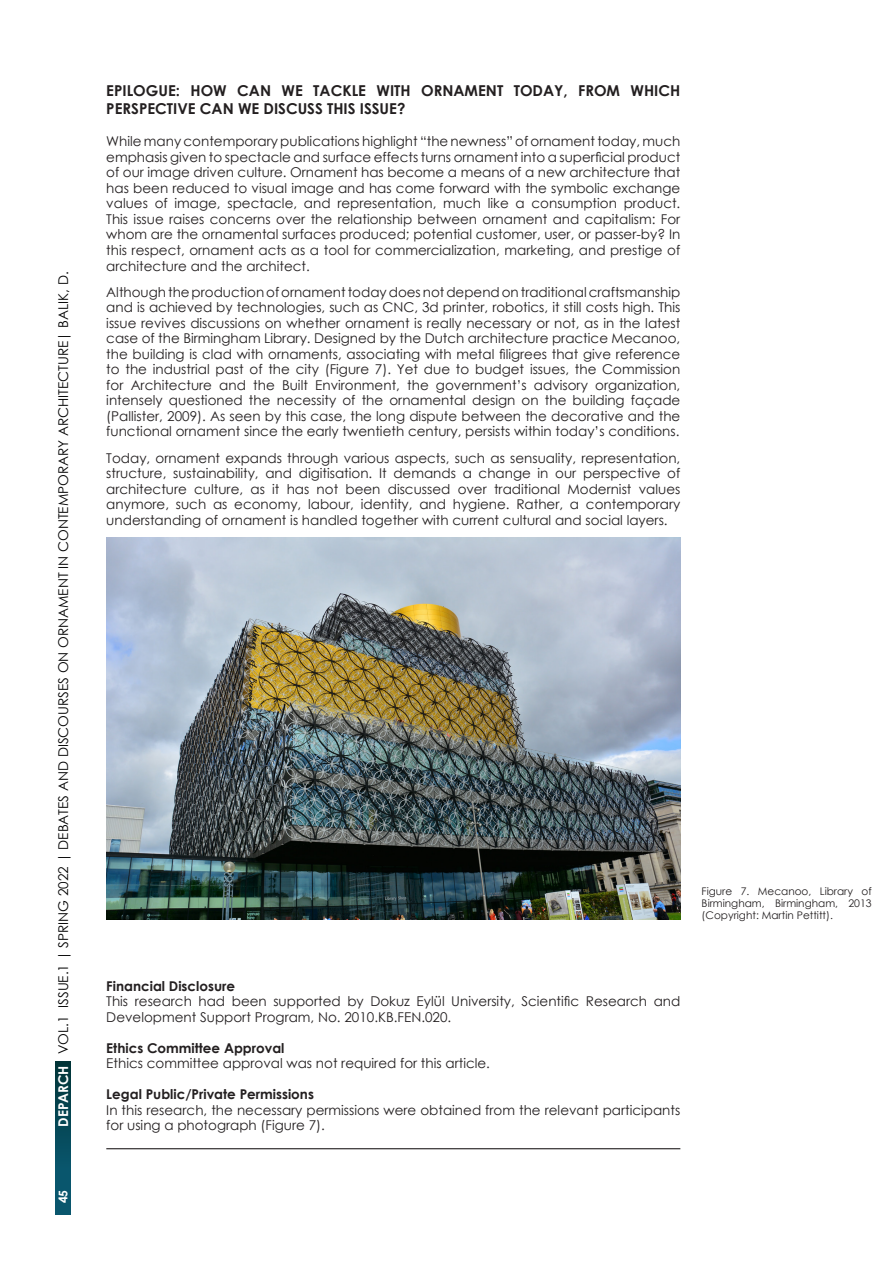
<style>
.page{position:relative;width:893px;height:1263px;background:#fff}
.page>*{position:absolute;margin:0;border:0;box-sizing:border-box;transform-origin:0 0}
.Header-Main{font:700 15px/17.2px "Century Gothic";color:#231f20}
.Normal-Last_Paragrap{font:13.5px/15.5px "Century Gothic";color:#231f20;text-align:justify}
.t1{font:13.5px "Century Gothic";color:#000}
.Header-Third{font:700 13.5px "Century Gothic";color:#231f20}
.t2{font:700 12px "Century Gothic";color:#fff}
.Figures_Tables{font:10.5px/12px "Century Gothic";color:#231f20;text-align:justify}
.s1{font-weight:700;color:#fff}
</style>
<div class="page">
<div style="left:55px;top:1061px;width:16px;height:154px;background:linear-gradient(to bottom,#02373b,#0b5d78)"></div>
<hr style="left:106px;top:1148px;width:574px;height:1px;background:#231f20">
<img style="left:106px;top:537px;width:574px;height:383px">
<p class="t1" style="left:54px;top:1127px;width:857px;rotate:-90deg"><span class="s1">DEPARCH</span> VOL.1 ISSUE.1 | SPRING 2022 | DEBATES AND DISCOURSES ON ORNAMENT IN CONTEMPORARY ARCHITECTURE| BALIK, D.</p>
<p class="t2" style="left:54px;top:1203px;width:15px;rotate:-90deg">45</p>
<p class="Header-Main" style="left:106px;top:82px;width:576px">EPILOGUE: HOW CAN WE TACKLE WITH ORNAMENT TODAY, FROM WHICH<br>PERSPECTIVE CAN WE DISCUSS THIS ISSUE?</p>
<p class="Normal-Last_Paragrap" style="left:106px;top:133px;width:576px">While many contemporary publications highlight “the newness” of ornament today, much emphasis given to spectacle and surface effects turns ornament into a superficial product of our image driven culture. Ornament has become a means of a new architecture that has been reduced to visual image and has come forward with the symbolic exchange values of image, spectacle, and representation, much like a consumption product.<br>This issue raises concerns over the relationship between ornament and capitalism: For whom are the ornamental surfaces produced; potential customer, user, or passer-by? In this respect, ornament acts as a tool for commercialization, marketing, and prestige of architecture and the architect.</p>
<p class="Normal-Last_Paragrap" style="left:106px;top:284px;width:576px">Although the production of ornament today does not depend on traditional craftsmanship and is achieved by technologies, such as CNC, 3d printer, robotics, it still costs high. This issue revives discussions on whether ornament is really necessary or not, as in the latest case of the Birmingham Library. Designed by the Dutch architecture practice Mecanoo, the building is clad with ornaments, associating with metal filigrees that give reference to the industrial past of the city (Figure 7). Yet due to budget issues, the Commission for Architecture and the Built Environment, the government’s advisory organization, intensely questioned the necessity of the ornamental design on the building façade (Pallister, 2009). As seen by this case, the long dispute between the decorative and the functional ornament since the early twentieth century, persists within today’s conditions.</p>
<p class="Normal-Last_Paragrap" style="left:106px;top:450px;width:576px">Today, ornament expands through various aspects, such as sensuality, representation, structure, sustainability, and digitisation. It demands a change in our perspective of architecture culture, as it has not been discussed over traditional Modernist values anymore, such as economy, labour, identity, and hygiene. Rather, a contemporary understanding of ornament is handled together with current cultural and social layers.</p>
<p class="Figures_Tables" style="left:702px;top:885px;width:172px">Figure 7. Mecanoo, Library of Birmingham, Birmingham, 2013 (Copyright: Martin Pettitt).</p>
<p class="Header-Third" style="left:106px;top:975px;width:130px">Financial Disclosure</p>
<p class="Normal-Last_Paragrap" style="left:106px;top:993px;width:576px">This research had been supported by Dokuz Eylül University, Scientific Research and<br>Development Support Program, No. 2010.KB.FEN.020.</p>
<p class="Header-Third" style="left:106px;top:1037px;width:180px">Ethics Committee Approval</p>
<p class="Normal-Last_Paragrap" style="left:106px;top:1055px;width:385px">Ethics committee approval was not required for this article.</p>
<p class="Header-Third" style="left:106px;top:1084px;width:209px">Legal Public/Private Permissions</p>
<p class="Normal-Last_Paragrap" style="left:106px;top:1102px;width:576px">In this research, the necessary permissions were obtained from the relevant participants for using a photograph (Figure 7).</p>
</div>
